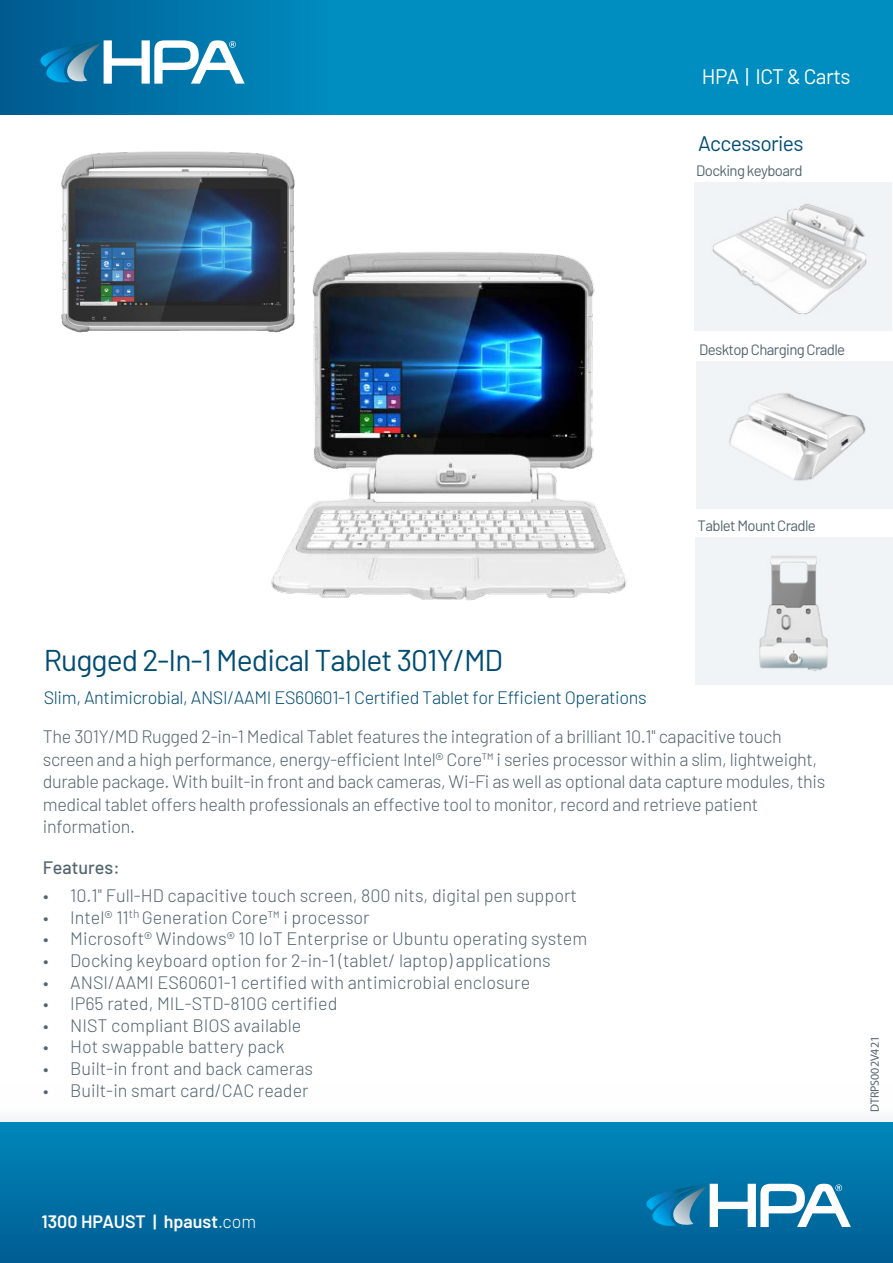
<style>
.page{position:relative;width:893px;height:1263px;background:#fff}
.page>*{position:absolute;margin:0;border:0;box-sizing:border-box;transform-origin:0 0}
.t1{font:30px "Barlow";letter-spacing:-.03em;color:#004c73}
.t2{font:21px "Barlow";letter-spacing:-.03em;color:#fff}
.t3{font:21px "Barlow";letter-spacing:-.03em;color:#004c73}
.t4{font:300 18px/22.5px "Barlow";letter-spacing:-.02em;color:#53656e}
.t5{font:300 18px "Barlow";color:#53656e}
.t6{font:500 18px "Barlow";color:#53656e}
.t7{font:600 17.85px "Barlow";color:#fff}
.t8{font:15px "Barlow";letter-spacing:-.04em;color:#54656f}
.t9{font:12px "Myriad Pro";color:#556670}
.s1{color:#004c73}
.s2{font-weight:300}
</style>
<div class="page">
<svg style="left:0;top:1117px;width:893px;height:146px;background:#0877a9"></svg>
<div style="left:0;top:0;width:893px;height:115px;background:#008dc0"></div>
<div style="left:0;top:0;width:333px;height:115px;background:linear-gradient(to right,#005a90,#008cbf)"></div>
<svg style="left:40px;top:40px;width:205px;height:45px;background:#55a0c3"></svg>
<svg style="left:646px;top:1184px;width:205px;height:45px"></svg>
<img style="left:271px;top:223px;width:454px;height:406px">
<img style="left:61px;top:151px;width:267px;height:200px">
<img style="left:695px;top:183px;width:196px;height:147px">
<img style="left:697px;top:361px;width:196px;height:148px">
<img style="left:696px;top:537px;width:196px;height:147px">
<p class="t2" style="left:702px;top:61px;width:150px">HPA | ICT &amp; Carts</p>
<p class="t3" style="left:698px;top:128px;width:107px">Accessories</p>
<p class="t8" style="left:696px;top:159px;width:108px">Docking keyboard</p>
<p class="t8" style="left:699px;top:339px;width:148px">Desktop Charging Cradle</p>
<p class="t8" style="left:698px;top:514px;width:120px">Tablet Mount Cradle</p>
<p class="t1" style="left:44px;top:639px;width:461px">Rugged 2-In-1 Medical Tablet 301Y/MD</p>
<p class="t4" style="left:43px;top:676px;width:740px;line-height:39.2px"><span class="s1">Slim, Antimicrobial, ANSI/AAMI ES60601-1 Certified Tablet for Efficient Operations<br></span>The 301Y/MD Rugged 2-in-1 Medical Tablet features the integration of a brilliant 10.1" capacitive touch</p>
<p class="t4" style="left:43px;top:746px;width:784px">screen and a high performance, energy-efficient Intel® Core™ i series processor within a slim, lightweight, durable package. With built-in front and back cameras, Wi-Fi as well as optional data capture modules, this medical tablet offers health professionals an effective tool to monitor, record and retrieve patient information.</p>
<p class="t6" style="left:43px;top:854px;width:78px">Features:</p>
<p class="t5" style="left:43px;top:883px;width:535px">• 10.1" Full-HD capacitive touch screen, 800 nits, digital pen support</p>
<p class="t5" style="left:43px;top:904px;width:328px">• Intel® 11<sup>th</sup> Generation Core™ i processor</p>
<p class="t5" style="left:43px;top:926px;width:546px">• Microsoft® Windows® 10 IoT Enterprise or Ubuntu operating system</p>
<p class="t5" style="left:43px;top:947px;width:509px">• Docking keyboard option for 2-in-1 (tablet/ laptop) applications</p>
<p class="t5" style="left:43px;top:969px;width:489px">• ANSI/AAMI ES60601-1 certified with antimicrobial enclosure</p>
<p class="t5" style="left:43px;top:991px;width:296px">• IP65 rated, MIL-STD-810G certified</p>
<p class="t5" style="left:43px;top:1012px;width:260px">• NIST compliant BIOS available</p>
<p class="t5" style="left:43px;top:1034px;width:243px">• Hot swappable battery pack</p>
<p class="t5" style="left:43px;top:1055px;width:271px">• Built-in front and back cameras</p>
<p class="t5" style="left:43px;top:1077px;width:267px">• Built-in smart card/CAC reader</p>
<p class="t7" style="left:41px;top:1208px;width:216px">1300 HPAUST | hpaust<span class="s2">.com</span></p>
<p class="t9" style="left:867px;top:1112px;width:78px;rotate:-90deg">DTRPS002V421</p>
</div>
